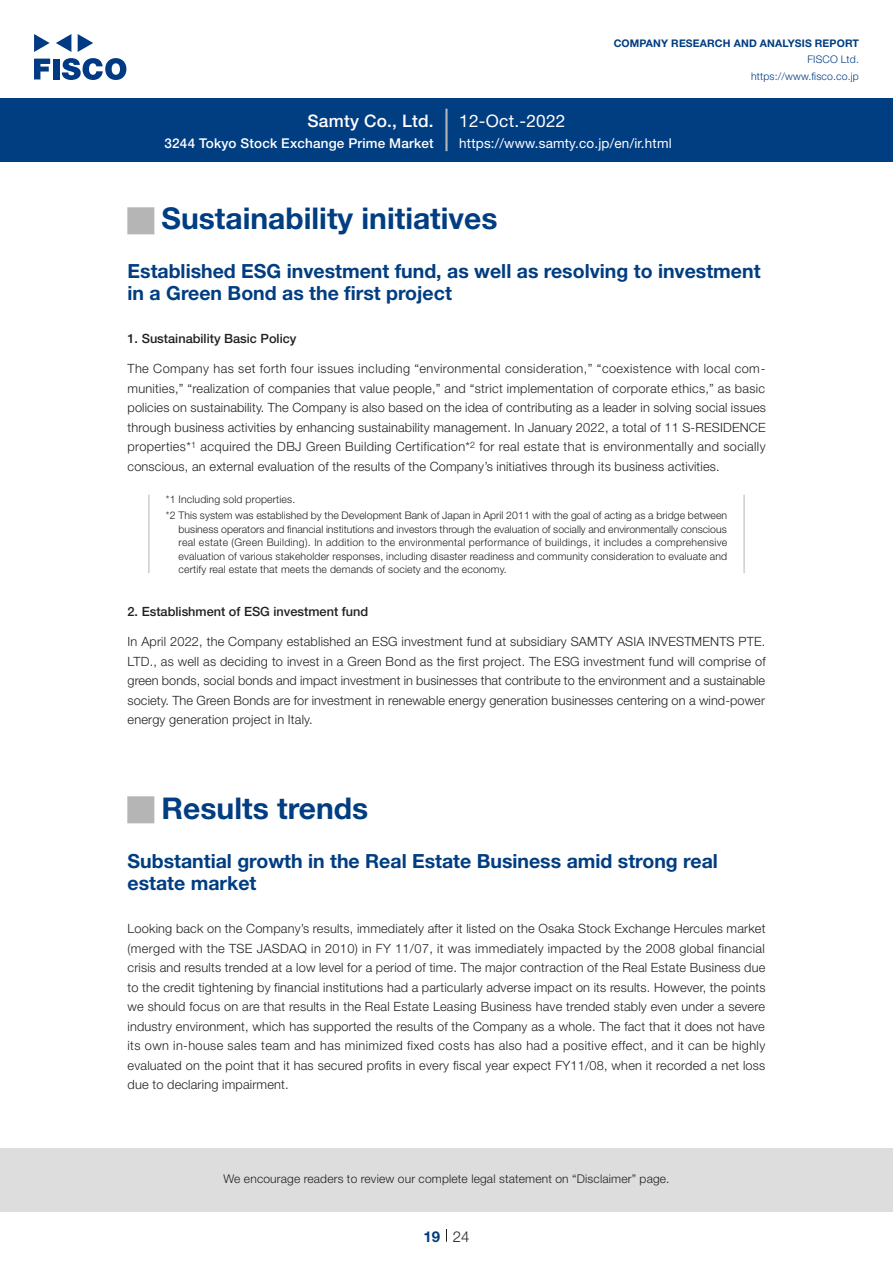
<style>
.page{position:relative;width:893px;height:1263px;background:#fff}
.page>*{position:absolute;margin:0;border:0;box-sizing:border-box;transform-origin:0 0}
.t1{font:700 30px "Helvetica Neue LT Std";color:#003d81}
.t2{font:27px "European Pi Std 1";color:#b5b5b6}
.t3{font:700 19.5px/22.5px "Helvetica Neue LT Std";color:#003d81}
.t4{font:500 17.25px "Helvetica Neue LT Std";letter-spacing:.015em;color:#fff}
.t5{font:17.25px "Helvetica Neue LT Std";letter-spacing:.015em;color:#fff}
.t6{font:300 15px "Helvetica Neue LT Std";color:#231f20}
.t7{font:700 15px "Helvetica Neue LT Std";color:#003d81}
.t8{font:13.5px "Helvetica Neue LT Std";letter-spacing:.015em;color:#fff}
.t9{font:500 13.5px "Helvetica Neue LT Std";letter-spacing:.015em;color:#fff}
.t10{font:300 12.75px/19.5px "Helvetica Neue LT Std";letter-spacing:.015em;color:#231f20;text-align:justify}
.t11{font:500 12.75px "Helvetica Neue LT Std";color:#231f20}
.t12{font:300 12px "Helvetica Neue LT Std";letter-spacing:.015em;color:#231f20}
.t13{font:300 10.5px/13.5px "Helvetica Neue LT Std";letter-spacing:.005em;color:#231f20}
.t14{font:700 10.5px "Helvetica Neue LT Std";letter-spacing:.015em;color:#003d81}
.t15{font:300 10.5px/16.5px "Helvetica Neue LT Std";letter-spacing:.015em;color:#003d81;text-align:right}
.t16{font:300 8.85px "Helvetica Neue LT Std";color:#231f20}
.s1{font-size:12.75px}
</style>
<div class="page">
<div style="left:0;top:1148px;width:893px;height:64px;background:#ddd"></div>
<svg style="left:34px;top:59px;width:16px;height:20px"></svg>
<div style="left:53px;top:59px;width:6px;height:20px;background:#003a83"></div>
<svg style="left:62px;top:58px;width:64px;height:22px"></svg>
<svg style="left:34px;top:34px;width:16px;height:18px"></svg>
<svg style="left:78px;top:34px;width:15px;height:18px"></svg>
<svg style="left:56px;top:34px;width:15px;height:18px"></svg>
<div style="left:0;top:98px;width:893px;height:64px;background:#003d81"></div>
<hr style="left:445px;top:109px;width:3px;height:42px;background:#b5b5b6">
<svg style="left:446px;top:1229px;width:1px;height:13px"></svg>
<hr style="left:148px;top:495px;width:2px;height:78px;background:#d3d3d3">
<hr style="left:743px;top:495px;width:2px;height:78px;background:#d3d3d3">
<h3 class="t4" style="left:308px;top:110px;width:128px">Samty Co., Ltd.</h3>
<p class="t9" style="left:165px;top:135px;width:271px">3244 Tokyo Stock Exchange Prime Market</p>
<h3 class="t5" style="left:459px;top:110px;width:108px">12-Oct.-2022</h3>
<p class="t14" style="left:614px;top:37px;width:247px">COMPANY RESEARCH AND ANALYSIS REPORT</p>
<p class="t15" style="left:751px;top:51px;width:109px">FISCO Ltd. https://www.fisco.co j p.</p>
<p class="t8" style="left:459px;top:135px;width:214px">https://www.samty.co j p. /en .i r/ html</p>
<h2 class="t2" style="left:128px;top:206px;width:28px">■</h2>
<h3 class="t3" style="left:128px;top:259px;width:634px">Established ESG investment fund, as well as resolving to investment in a Green Bond as the first project</h3>
<p class="t11" style="left:128px;top:331px;width:170px">1. Sustainability Basic Policy</p>
<p class="t10" style="left:128px;top:378px;width:639px">munities,” “realization of companies that value people,” and “strict implementation of corporate ethics,” as basic</p>
<h1 class="t1" style="left:162px;top:200px;width:337px">Sustainability initiatives</h1>
<p class="t10" style="left:128px;top:359px;width:639px">The Company has set forth four issues including “environmental consideration,” “coexistence with local com-</p>
<p class="t10" style="left:128px;top:398px;width:640px;text-align:right">policies on sustainability. The Company is also based on the idea of contributing as a leader in solving social issues through business activities by enhancing sustainability management In. January 2022, a total of 11 S-RESIDENCE for real estate that is environmentally and socially</p>
<p class="t16" style="left:466px;top:440px;width:11px">2<span class="s1">*</span></p>
<p class="t10" style="left:200px;top:437px;width:266px">acquired the DBJ Green Building Certification</p>
<p class="t16" style="left:186px;top:440px;width:11px">1<span class="s1">*</span></p>
<p class="t10" style="left:128px;top:437px;width:594px">properties<br>conscious, an external evaluation of the results of the Company s’ initiatives through its business activities.</p>
<p class="t13" style="left:166px;top:492px;width:563px;line-height:15.6px">1* Including sold properties.<br>2* This system was established by the Development Bank of Japan in April 2011 with the goal of acting as a bridge between</p>
<p class="t13" style="left:179px;top:522px;width:550px;text-align:justify">business operators and financial institutions and investors through the evaluation of socially and environmentally conscious real estate (Green Building I n.) addition to the environmental performance of buildings it, includes a comprehensive evaluation of various stakeholder responses, including disaster readiness and community consideration to evaluate and certify real estate that meets the demands of society and the economy.</p>
<p class="t11" style="left:128px;top:604px;width:242px">2. Establishment of ESG investment fund</p>
<p class="t10" style="left:128px;top:632px;width:640px">In April 2022, the Company established an ESG investment fund at subsidiary SAMTY ASIA INVESTMENTS PTE.<br>LTD., as well as deciding to invest in a Green Bond as the first project. The ESG investment fund will comprise of green bonds, social bonds and impact investment in businesses that contribute to the environment and a sustainable society. The Green Bonds are for investment in renewable energy generation businesses centering on a wind-power energy generation project in Italy.</p>
<h2 class="t2" style="left:128px;top:796px;width:28px">■</h2>
<h3 class="t3" style="left:128px;top:849px;width:592px">Substantial growth in the Real Estate Business amid strong real estate market</h3>
<p class="t10" style="left:128px;top:919px;width:639px">Looking back on the Company s’ results, immediately after it listed on the Osaka Stock Exchange Hercules market (merged with the TSE JASDAQ in 2010) in FY 11/07, it was immediately impacted by the 2008 global financial crisis and results trended at a low level for a period of time. The major contraction of the Real Estate Business due to the credit tightening by financial institutions had a particularly adverse impact on its results. However, the points we should focus on are that results in the Real Estate Leasing Business have trended stably even under a severe industry environment, which has supported the results of the Company as a whole. The fact that it does not have its own in-house sales team and has minimized fixed costs has also had a positive effect, and it can be highly evaluated on the point that it has secured profits in every fiscal year expect FY11/08, when it recorded a net loss due to declaring impairment.</p>
<h1 class="t1" style="left:162px;top:790px;width:208px">Results trends</h1>
<p class="t12" style="left:223px;top:1171px;width:448px">We encourage readers to review our complete legal statement on “Disclaimer” page.</p>
<p class="t7" style="left:423px;top:1227px;width:18px">19</p>
<p class="t6" style="left:453px;top:1227px;width:18px">24</p>
</div>
